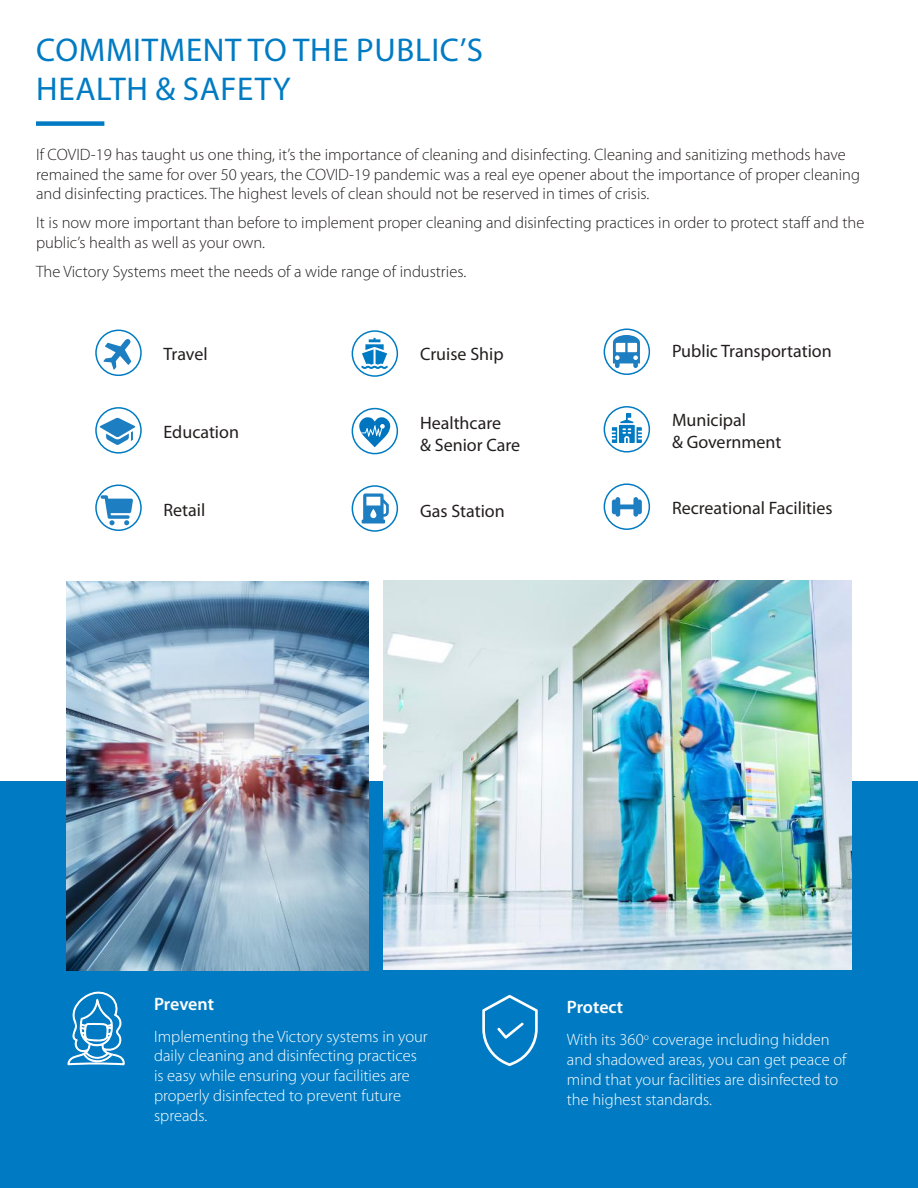
<style>
.page{position:relative;width:918px;height:1188px;background:#fff}
.page>*{position:absolute;margin:0;border:0;box-sizing:border-box;transform-origin:0 0}
.t1{font:33px/39.6px "Myriad Pro";letter-spacing:.02em;color:#007bc3}
.t2{font:18px/21.6px "Myriad Pro";color:#241f1f}
.t3{font:600 18px "Myriad Pro";letter-spacing:-.005em;color:#fff}
.t4{font:300 16.5px/19.8px "Myriad Pro";color:#241f1f}
.t5{font:300 16.5px/19.8px "Myriad Pro";color:#fff}
</style>
<div class="page">
<div style="left:0;top:781px;width:918px;height:407px;background:#007bc3"></div>
<img style="left:67px;top:581px;width:301px;height:389px">
<img style="left:383px;top:581px;width:468px;height:389px">
<div style="left:36px;top:121px;width:68px;height:5px;background:#007bc3"></div>
<div style="left:95px;top:330px;width:47px;height:46px;border:2px solid #007bc3;border-radius:50%"></div>
<svg style="left:103px;top:339px;width:28px;height:31px"></svg>
<div style="left:352px;top:330px;width:46px;height:47px;border:2px solid #007bc3;border-radius:50%"></div>
<svg style="left:361px;top:338px;width:27px;height:31px"></svg>
<div style="left:95px;top:485px;width:47px;height:46px;border:2px solid #007bc3;border-radius:50%"></div>
<svg style="left:101px;top:495px;width:32px;height:30px"></svg>
<div style="left:604px;top:483px;width:46px;height:47px;border:2px solid #007bc3;border-radius:50%"></div>
<svg style="left:612px;top:497px;width:30px;height:20px"></svg>
<div style="left:352px;top:485px;width:46px;height:47px;border:2px solid #007bc3;border-radius:50%"></div>
<svg style="left:362px;top:494px;width:27px;height:30px"></svg>
<div style="left:95px;top:407px;width:47px;height:47px;border:2px solid #007bc3;border-radius:50%"></div>
<svg style="left:100px;top:418px;width:35px;height:27px"></svg>
<div style="left:604px;top:329px;width:46px;height:46px;border:2px solid #007bc3;border-radius:50%"></div>
<svg style="left:613px;top:335px;width:27px;height:33px"></svg>
<div style="left:352px;top:408px;width:46px;height:46px;border:2px solid #007bc3;border-radius:50%"></div>
<svg style="left:359px;top:417px;width:31px;height:30px"></svg>
<div style="left:604px;top:406px;width:46px;height:47px;border:2px solid #007bc3;border-radius:50%"></div>
<svg style="left:612px;top:413px;width:30px;height:30px"></svg>
<svg style="left:482px;top:995px;width:56px;height:71px"></svg>
<svg style="left:68px;top:992px;width:57px;height:74px"></svg>
<h1 class="t1" style="left:36px;top:29px;width:448px">COMMITMENT TO THE PUBLIC’S<br>HEALTH &amp; SAFETY</h1>
<p class="t4" style="left:36px;top:144px;width:826px">If COVID-19 has taught us one thing, it’s the importance of cleaning and disinfecting. Cleaning and sanitizing methods have remained the same for over 50 years, the COVID-19 pandemic was a real eye opener about the importance of proper cleaning and disinfecting practices. The highest levels of clean should not be reserved in times of crisis.</p>
<p class="t4" style="left:36px;top:213px;width:830px">It is now more important than before to implement proper cleaning and disinfecting practices in order to protect staff and the public’s health as well as your own.</p>
<p class="t4" style="left:36px;top:261px;width:432px">The Victory Systems meet the needs of a wide range of industries.</p>
<p class="t2" style="left:164px;top:342px;width:46px">Travel</p>
<p class="t2" style="left:164px;top:421px;width:77px">Education</p>
<p class="t2" style="left:164px;top:498px;width:43px">Retail</p>
<p class="t2" style="left:420px;top:343px;width:85px">Cruise Ship</p>
<p class="t2" style="left:672px;top:340px;width:161px">Public Transportation</p>
<p class="t2" style="left:420px;top:412px;width:102px">Healthcare<br>&amp; Senior Care</p>
<p class="t2" style="left:672px;top:409px;width:111px">Municipal<br>&amp; Government</p>
<p class="t2" style="left:420px;top:500px;width:86px">Gas Station</p>
<p class="t2" style="left:672px;top:497px;width:162px">Recreational Facilities</p>
<p class="t3" style="left:154px;top:992px;width:62px">Prevent</p>
<p class="t5" style="left:154px;top:1026px;width:275px">Implementing the Victory systems in your daily cleaning and disinfecting practices is easy while ensuring your facilities are properly disinfected to prevent future spreads.</p>
<p class="t3" style="left:567px;top:996px;width:58px">Protect</p>
<p class="t5" style="left:567px;top:1030px;width:281px">With its 360<sup>o</sup> coverage including hidden and shadowed areas, you can get peace of mind that your facilities are disinfected to the highest standards.</p>
</div>
